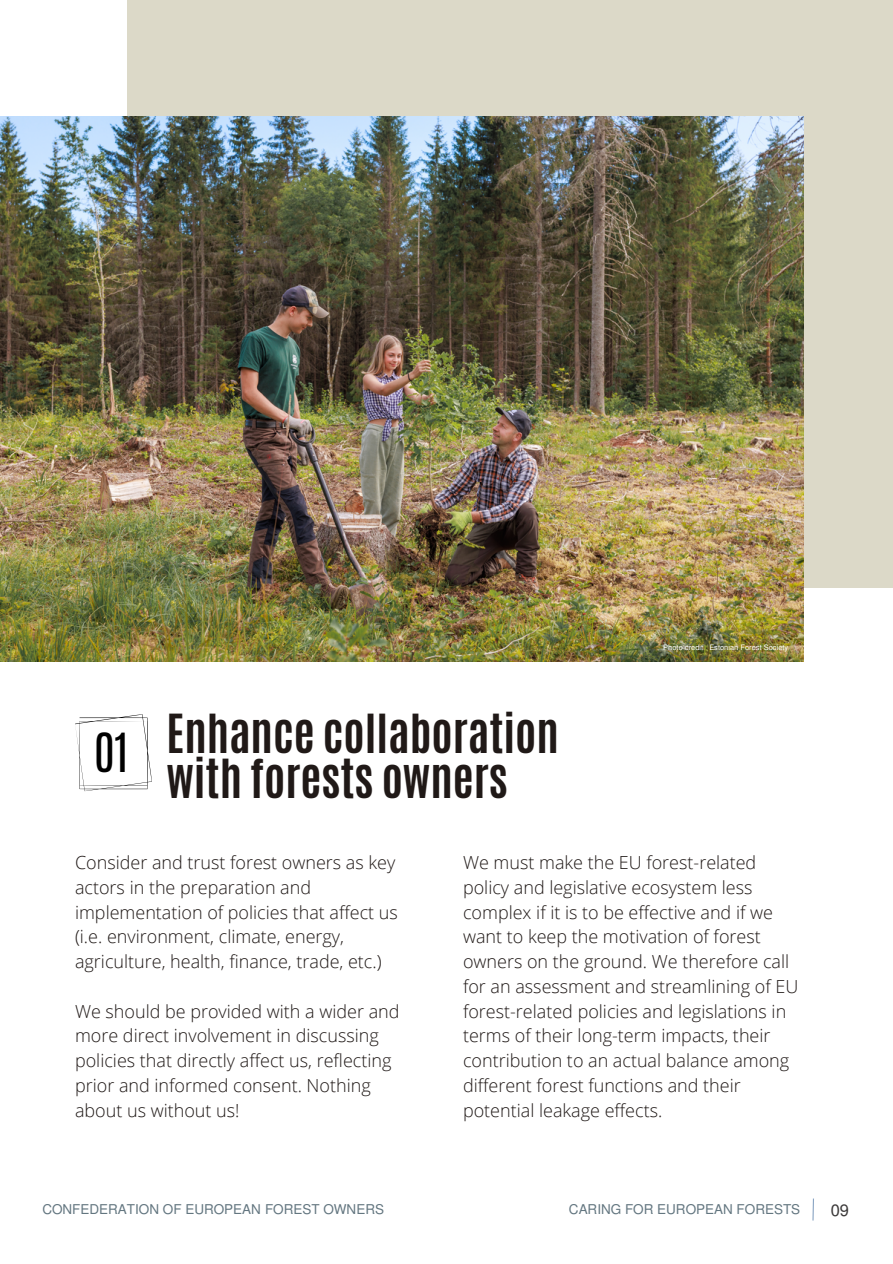
<style>
.page{position:relative;width:893px;height:1264px;background:#fff}
.page>*{position:absolute;margin:0;border:0;box-sizing:border-box;transform-origin:0 0}
.t1{font:700 45px "Antonio";color:#201917}
.t2{font:45px "Antonio";color:#000}
.t3{font:300 18px/24.8px "Open Sans";color:#201917}
.t4{font:16.5px "Mukti";color:#3b3939}
.t5{font:13.5px "Mukti";color:#637680}
.t6{font:7.5px "Mukti";color:#fff}
</style>
<div class="page">
<div style="left:128px;top:0;width:764px;height:587px;background:#dbd7c6"></div>
<img style="left:0;top:116px;width:803px;height:545px">
<svg style="left:75px;top:714px;width:76px;height:77px"></svg>
<hr style="left:812px;top:1198px;width:2px;height:22px;background:#89a4c3">
<p class="t2" style="left:94px;top:720px;width:36px">01</p>
<p class="t1" style="left:166px;top:701px;width:394px">Enhance collaboration</p>
<p class="t1" style="left:166px;top:746px;width:343px">with forests owners</p>
<p class="t6" style="left:663px;top:641px;width:126px">Photo credit: Estonian Forest Society</p>
<p class="t3" style="left:75px;top:849px;width:324px">Consider and trust forest owners as key actors in the preparation and implementation of policies that affect us (i.e. environment, climate, energy, agriculture, health, finance, trade, etc.)</p>
<p class="t3" style="left:75px;top:998px;width:326px">We should be provided with a wider and more direct involvement in discussing policies that directly affect us, reflecting prior and informed consent. Nothing about us without us!</p>
<p class="t3" style="left:463px;top:849px;width:336px">We must make the EU forest-related policy and legislative ecosystem less complex if it is to be effective and if we want to keep the motivation of forest owners on the ground. We therefore call for an assessment and streamlining of EU forest-related policies and legislations in terms of their long-term impacts, their contribution to an actual balance among different forest functions and their potential leakage effects.</p>
<p class="t5" style="left:42px;top:1199px;width:343px">CONFEDERATION OF EUROPEAN FOREST OWNERS</p>
<p class="t5" style="left:569px;top:1199px;width:233px">CARING FOR EUROPEAN FORESTS</p>
<p class="t4" style="left:830px;top:1198px;width:20px">09</p>
</div>
